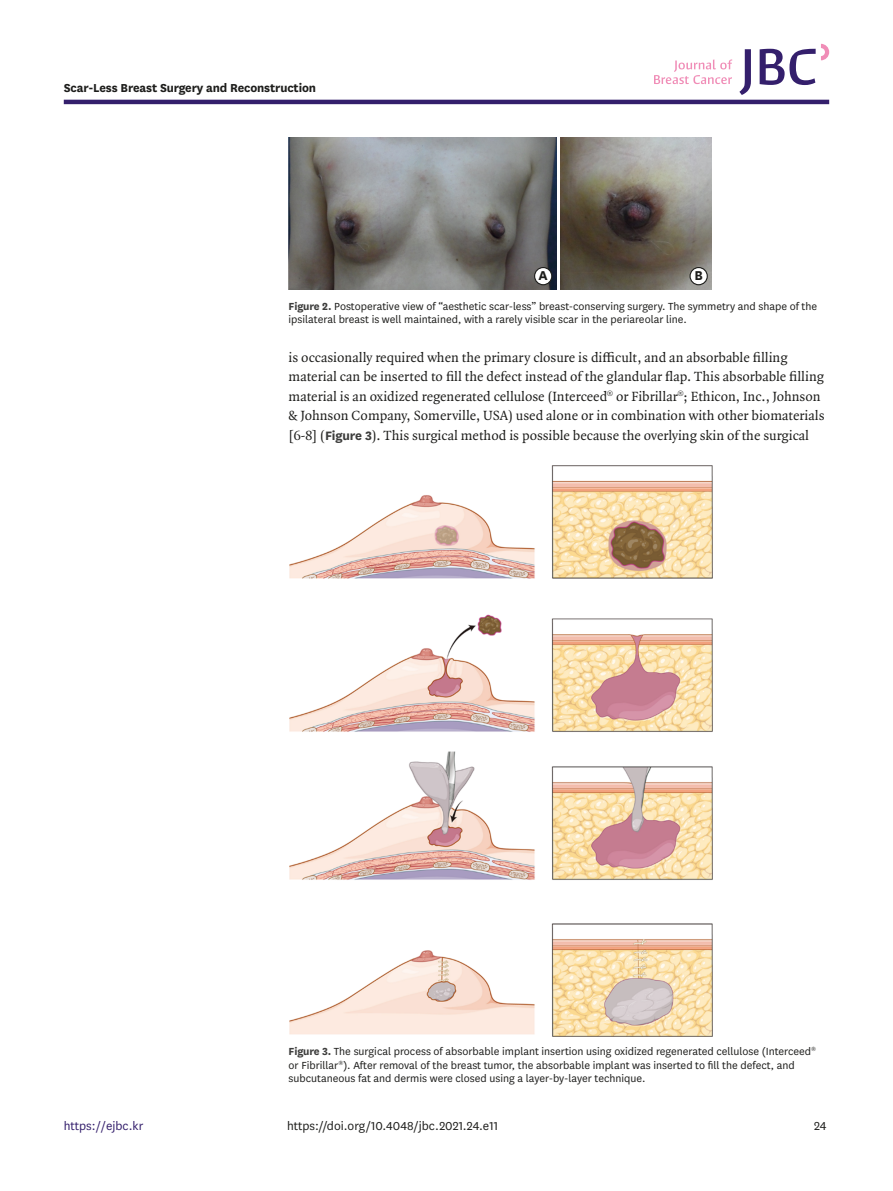
<style>
.page{position:relative;width:893px;height:1191px;background:#fff}
.page>*{position:absolute;margin:0;border:0;box-sizing:border-box;transform-origin:0 0}
.t1{font:700 15px "National";color:#1d1d1b}
.body_p_first{font:14.25px/19.5px "Quadraat OT";color:#1d1d1b}
.doi_running_footer{font:13.5px "National";color:#1d1d1b}
.alt-title-type{font:700 13.5px "National";letter-spacing:-.01em;color:#1d1d1b}
.t2{font:13.5px "National";color:#341f6c}
.fig_caption{font:12px/13.5px "National";color:#1d1d1b}
.s1{font-weight:700;color:#3d3d3c}
.s2{font-family:"National";font-weight:700;color:#3d3d3c}
</style>
<div class="page">
<hr style="left:64px;top:100px;width:765px;height:4px;background:#341f6c">
<svg style="left:654px;top:59px;width:78px;height:25px"></svg>
<svg style="left:739px;top:44px;width:90px;height:51px"></svg>
<img style="left:289px;top:137px;width:267px;height:152px">
<img style="left:560px;top:137px;width:151px;height:152px">
<div style="left:535px;top:267px;width:17px;height:18px;background:#fff;border-radius:50%"></div>
<div style="left:534px;top:267px;width:18px;height:18px;border:1px solid #1d1d1b;border-radius:50%"></div>
<div style="left:690px;top:267px;width:17px;height:18px;background:#fff;border-radius:50%"></div>
<div style="left:689px;top:267px;width:19px;height:18px;border:1px solid #1d1d1b;border-radius:50%"></div>
<img style="left:289px;top:465px;width:424px;height:572px">
<p class="alt-title-type" style="left:64px;top:78px;width:254px">Scar-Less Breast Surgery and Reconstruction</p>
<p class="t1" style="left:539px;top:265px;width:11px">A</p>
<p class="t1" style="left:694px;top:265px;width:10px">B</p>
<p class="fig_caption" style="left:289px;top:299px;width:530px"><span class="s1">Figure 2.</span> Postoperative view of “aesthetic scar-less” breast-conserving surgery. The symmetry and shape of the ipsilateral breast is well maintained, with a rarely visible scar in the periareolar line.</p>
<p class="body_p_first" style="left:289px;top:347px;width:538px">is occasionally required when the primary closure is difficult, and an absorbable filling material can be inserted to fill the defect instead of the glandular flap. This absorbable filling material is an oxidized regenerated cellulose (Interceed<sup>®</sup> or Fibrillar<sup>®</sup>; Ethicon, Inc., Johnson &amp; Johnson Company, Somerville, USA) used alone or in combination with other biomaterials [6-8] (<span class="s2">Figure 3</span>). This surgical method is possible because the overlying skin of the surgical</p>
<p class="fig_caption" style="left:289px;top:1044px;width:529px"><span class="s1">Figure 3.</span> The surgical process of absorbable implant insertion using oxidized regenerated cellulose (Interceed<sup>® </sup>or Fibrillar<sup>®</sup>). After removal of the breast tumor, the absorbable implant was inserted to fill the defect, and subcutaneous fat and dermis were closed using a layer-by-layer technique.</p>
<p class="t2" style="left:64px;top:1116px;width:81px">https://ejbc.kr</p>
<p class="doi_running_footer" style="left:287px;top:1116px;width:213px">https://doi.org/10.4048/jbc.2021.24.e11</p>
<p class="doi_running_footer" style="left:814px;top:1116px;width:14px">24</p>
</div>
